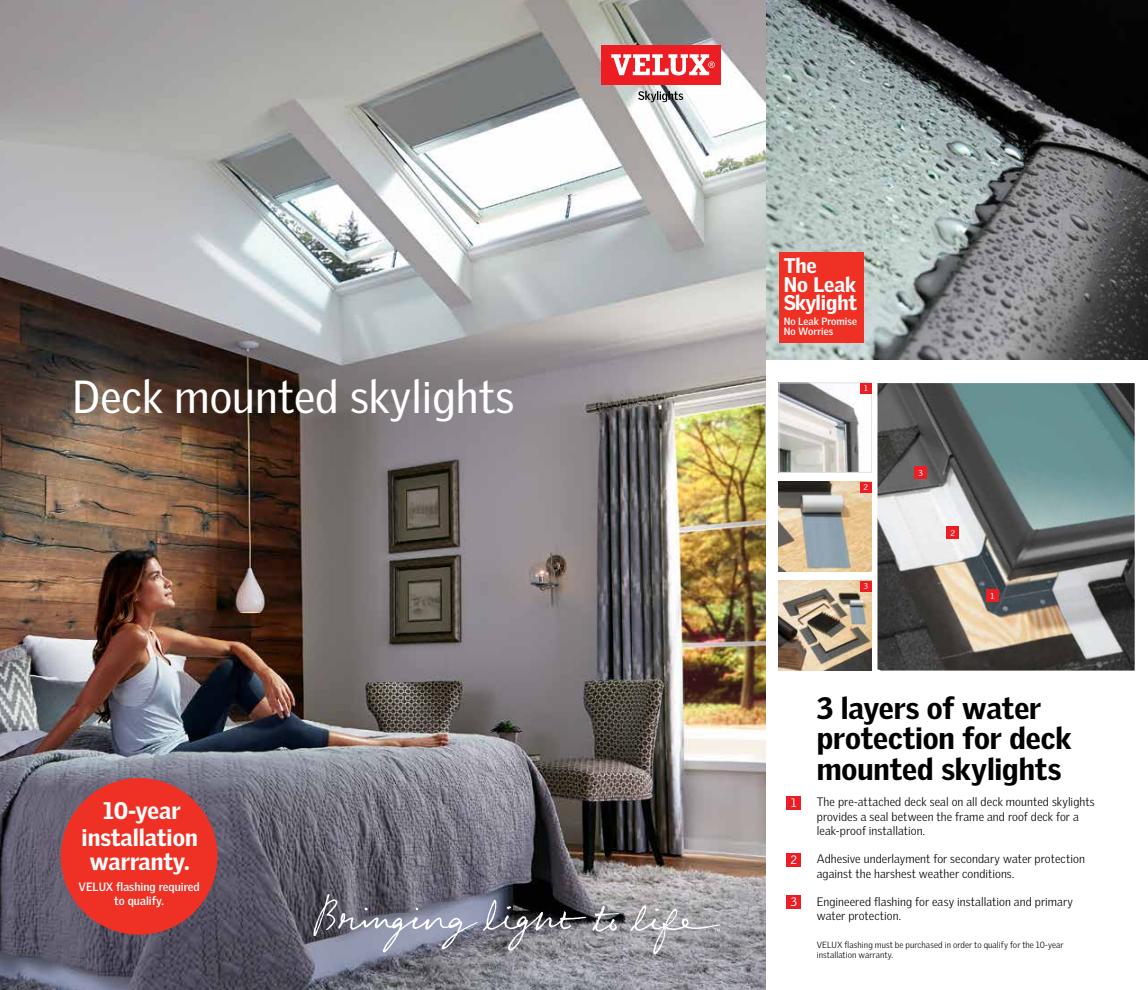
<style>
.page{position:relative;width:1148px;height:990px;background:#fff}
.page>*{position:absolute;margin:0;border:0;box-sizing:border-box;transform-origin:0 0}
.t1{font:45px "Velux Gothic";color:#fff}
.t2{font:900 30px/30.2px "Velux Gothic";letter-spacing:-.005em;color:#000}
.t3{font:900 23.38px/27px "Velux Gothic";color:#fff;text-align:center}
.t4{font:900 20.62px/18.5px "Velux Gothic";letter-spacing:-.005em;color:#fff}
.t5{font:300 11.88px/14.2px "Velux Gothic";letter-spacing:.005em;color:#000}
.t6{font:11.88px "Velux Gothic";color:#fff}
.t7{font:700 11.62px/14px "Velux Gothic";color:#fff;text-align:center}
.t8{font:700 10.25px/10.2px "Velux Gothic";letter-spacing:.005em;color:#fff}
.t9{font:300 8.75px/10.5px "Velux Gothic";letter-spacing:.01em;color:#000}
.t10{font:8.38px "Velux Gothic";color:#fff}
.t11{font:8.12px "Velux Gothic";color:#fff}
</style>
<div class="page">
<img style="left:765px;top:0;width:383px;height:360px">
<div style="left:786px;top:796px;width:15px;height:14px;background:#ed1d24"></div>
<div style="left:786px;top:853px;width:15px;height:14px;background:#ed1d24"></div>
<div style="left:786px;top:895px;width:15px;height:13px;background:#ed1d24"></div>
<img style="left:877px;top:383px;width:257px;height:288px">
<img style="left:780px;top:384px;width:80px;height:87px">
<div style="left:778px;top:382px;width:94px;height:91px;border:1px solid #e3e2dd"></div>
<img style="left:779px;top:482px;width:92px;height:89px">
<img style="left:779px;top:581px;width:92px;height:89px">
<div style="left:860px;top:383px;width:11px;height:11px;background:#ed1d24"></div>
<div style="left:860px;top:482px;width:11px;height:11px;background:#ed1d24"></div>
<div style="left:860px;top:581px;width:11px;height:11px;background:#ed1d24"></div>
<div style="left:986px;top:589px;width:12px;height:13px;background:#ed1d24"></div>
<div style="left:946px;top:527px;width:13px;height:12px;background:#ed1d24"></div>
<div style="left:914px;top:466px;width:13px;height:13px;background:#ed1d24"></div>
<img style="left:0;top:0;width:765px;height:990px">
<div style="left:601px;top:45px;width:119px;height:40px;background:#ed1d24"></div>
<svg style="left:611px;top:54px;width:104px;height:21px"></svg>
<svg style="left:638px;top:91px;width:45px;height:11px"></svg>
<div style="left:61px;top:778px;width:156px;height:157px;background:#ee3124;border-radius:50%"></div>
<svg style="left:313px;top:894px;width:407px;height:61px;background:#868690"></svg>
<div style="left:778px;top:252px;width:85px;height:90px;background:#ee3124"></div>
<h1 class="t1" style="left:72px;top:370px;width:443px">Deck mounted skylights</h1>
<h3 class="t3" style="left:82px;top:797px;width:118px">10-year installation</h3>
<h3 class="t3" style="left:89px;top:848px;width:102px">warranty.</h3>
<p class="t7" style="left:79px;top:880px;width:123px">VELUX flashing required to qualify.</p>
<h3 class="t4" style="left:783px;top:257px;width:75px">The<br>No Leak<br>Skylight</h3>
<p class="t8" style="left:783px;top:316px;width:75px">No Leak Promise<br>No Worries</p>
<p class="t11" style="left:864px;top:383px;width:5px">1</p>
<p class="t11" style="left:863px;top:483px;width:6px">2</p>
<p class="t11" style="left:863px;top:582px;width:6px">3</p>
<p class="t10" style="left:918px;top:468px;width:6px">3</p>
<p class="t10" style="left:950px;top:528px;width:6px">2</p>
<p class="t10" style="left:990px;top:591px;width:5px">1</p>
<p class="t6" style="left:791px;top:796px;width:7px">1</p>
<p class="t6" style="left:790px;top:853px;width:8px">2</p>
<p class="t6" style="left:790px;top:895px;width:8px">3</p>
<h2 class="t2" style="left:816px;top:693px;width:256px">3 layers of water protection for deck mounted skylights</h2>
<p class="t5" style="left:816px;top:795px;width:279px">The pre-attached deck seal on all deck mounted skylights provides a seal between the frame and roof deck for a leak-proof installation.</p>
<p class="t5" style="left:816px;top:852px;width:269px">Adhesive underlayment for secondary water protection against the harshest weather conditions.</p>
<p class="t5" style="left:816px;top:894px;width:258px">Engineered flashing for easy installation and primary water protection.</p>
<p class="t9" style="left:816px;top:939px;width:248px">VELUX flashing must be purchased in order to qualify for the 10-year installation warranty.</p>
</div>
